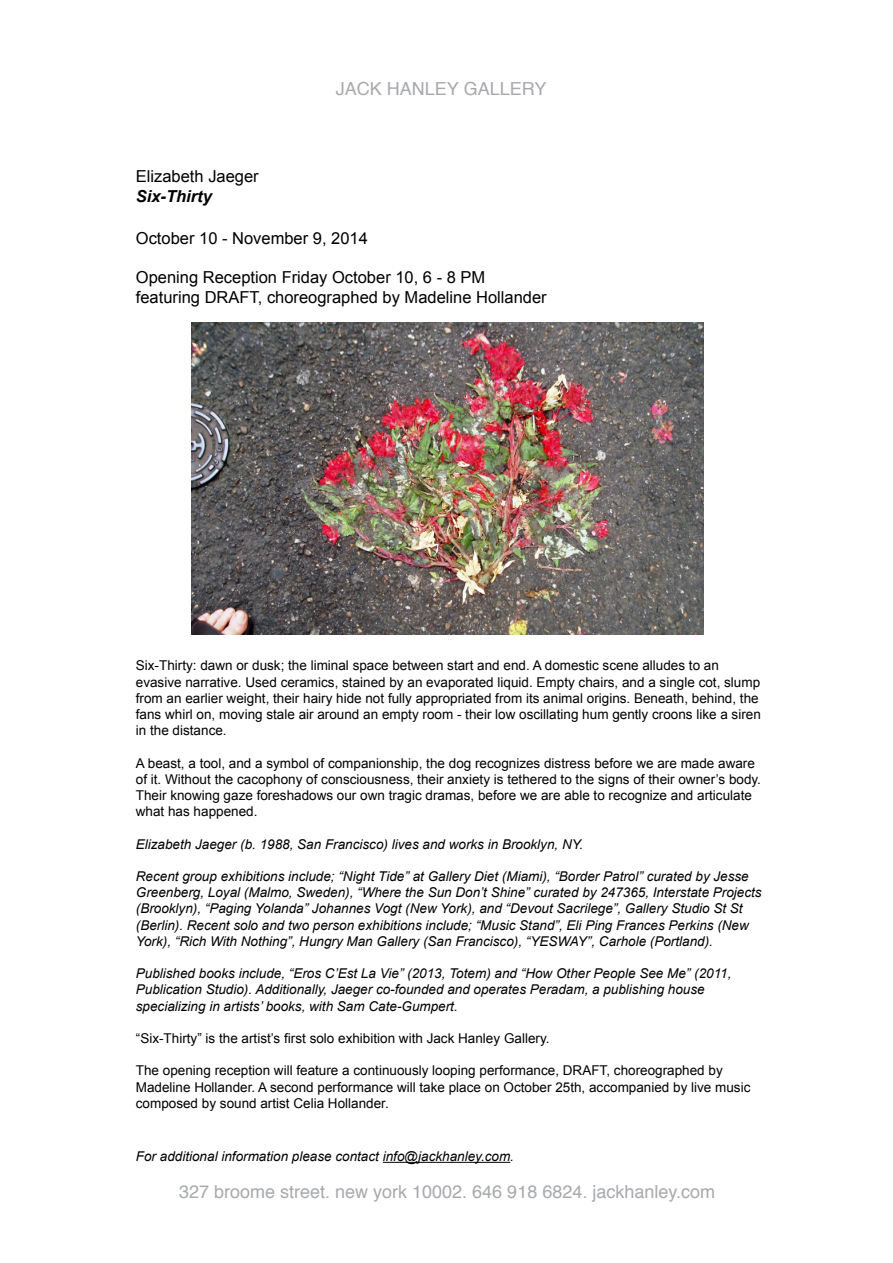
<style>
.page{position:relative;width:893px;height:1263px;background:#fff}
.page>*{position:absolute;margin:0;border:0;box-sizing:border-box;transform-origin:0 0}
.t1{font:18px "Helvetica";color:#a7a9ac}
.t2{font:16.5px/19.8px "Arial";color:#000}
.t3{font:italic 700 16.5px "Arial";color:#000}
.t4{font:13.5px/16.2px "Arial";color:#000}
.t5{font:italic 13.5px/16.2px "Arial";color:#000}
</style>
<div class="page">
<img style="left:191px;top:322px;width:512px;height:313px">
<hr style="left:383px;top:1162px;width:127px;height:1px;background:#000">
<h1 class="t1" style="left:336px;top:75px;width:212px">JACK HANLEY GALLERY</h1>
<p class="t2" style="left:136px;top:166px;width:124px">Elizabeth Jaeger</p>
<p class="t3" style="left:136px;top:185px;width:78px">Six-Thirty</p>
<p class="t2" style="left:136px;top:228px;width:234px">October 10 - November 9, 2014</p>
<p class="t2" style="left:136px;top:268px;width:412px">Opening Reception Friday October 10, 6 - 8 PM featuring DRAFT, choreographed by Madeline Hollander</p>
<p class="t4" style="left:136px;top:658px;width:626px">Six-Thirty: dawn or dusk; the liminal space between start and end. A domestic scene alludes to an evasive narrative. Used ceramics, stained by an evaporated liquid. Empty chairs, and a single cot, slump from an earlier weight, their hairy hide not fully appropriated from its animal origins. Beneath, behind, the fans whirl on, moving stale air around an empty room - their low oscillating hum gently croons like a siren in the distance.</p>
<p class="t4" style="left:136px;top:755px;width:627px">A beast, a tool, and a symbol of companionship, the dog recognizes distress before we are made aware of it. Without the cacophony of consciousness, their anxiety is tethered to the signs of their owner’s body.<br>Their knowing gaze foreshadows our own tragic dramas, before we are able to recognize and articulate what has happened.</p>
<p class="t5" style="left:136px;top:836px;width:449px">Elizabeth Jaeger (b. 1988, San Francisco) lives and works in Brooklyn, NY.</p>
<p class="t5" style="left:136px;top:868px;width:627px">Recent group exhibitions include; “Night Tide” at Gallery Diet (Miami), “Border Patrol” curated by Jesse Greenberg, Loyal (Malmo, Sweden), “Where the Sun Don’t Shine” curated by 247365, Interstate Projects (Brooklyn), “Paging Yolanda” Johannes Vogt (New York), and “Devout Sacrilege”, Gallery Studio St St (Berlin). Recent solo and two person exhibitions include; “Music Stand”, Eli Ping Frances Perkins (New York), “Rich With Nothing”, Hungry Man Gallery (San Francisco), “YESWAY”, Carhole (Portland).</p>
<p class="t5" style="left:136px;top:965px;width:597px">Published books include, “Eros C’Est La Vie” (2013, Totem) and “How Other People See Me” (2011,<br>Publication Studio). Additionally, Jaeger co-founded and operates Peradam, a publishing house specializing in artists’ books, with Sam Cate-Gumpert.</p>
<p class="t4" style="left:136px;top:1030px;width:415px">“Six-Thirty” is the artist’s first solo exhibition with Jack Hanley Gallery.</p>
<p class="t4" style="left:136px;top:1063px;width:616px">The opening reception will feature a continuously looping performance, DRAFT, choreographed by<br>Madeline Hollander. A second performance will take place on October 25th, accompanied by live music composed by sound artist Celia Hollander.</p>
<p class="t5" style="left:136px;top:1148px;width:380px">For additional information please contact info@jackhanley.com.</p>
<h1 class="t1" style="left:179px;top:1177px;width:538px">327 broome street. new york 10002. 646 918 6824. jackhanley.com</h1>
</div>
